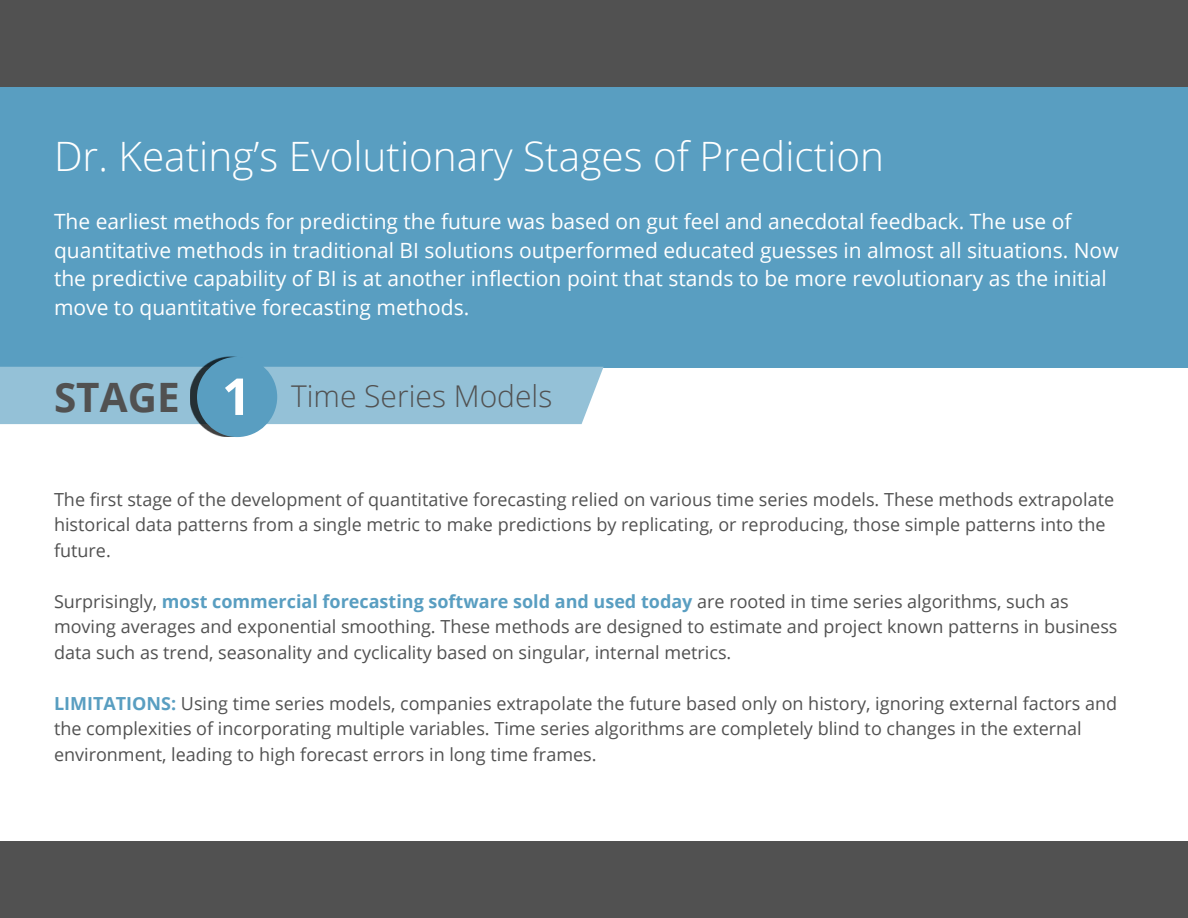
<style>
.page{position:relative;width:1188px;height:918px;background:#fff}
.page>*{position:absolute;margin:0;border:0;box-sizing:border-box;transform-origin:0 0}
.t1{font:300 40.5px "Open Sans";color:#fff}
.t2{font:300 30px "Open Sans";color:#515151}
.t3{font:21px/28.5px "Open Sans";color:#fff}
.t4{font:18px/25.5px "Open Sans";color:#515151}
.s1{font-weight:700;font-size:40.5px}
.s2{font-weight:700;font-size:51px;color:#fff}
.s3{font-weight:700;color:#599ec1}
</style>
<div class="page">
<div style="left:0;top:86px;width:1188px;height:282px;background:#599ec1"></div>
<div style="left:0;top:367px;width:604px;height:57px;background:#94c1d7"></div>
<div style="left:0;top:0;width:1188px;height:86px;background:#515151"></div>
<div style="left:0;top:841px;width:1188px;height:77px;background:#515151"></div>
<div style="left:190px;top:357px;width:80px;height:80px;background:#000;opacity:.75"></div>
<div style="left:197px;top:357px;width:80px;height:80px;background:#599ec1;border-radius:50%"></div>
<h1 class="t1" style="left:54px;top:129px;width:832px">Dr. Keating’s Evolutionary Stages of Prediction</h1>
<p class="t3" style="left:54px;top:207px;width:1066px">The earliest methods for predicting the future was based on gut feel and anecdotal feedback. The use of quantitative methods in traditional BI solutions outperformed educated guesses in almost all situations. Now the predictive capability of BI is at another inflection point that stands to be more revolutionary as the initial move to quantitative forecasting methods.</p>
<h2 class="t2" style="left:54px;top:376px;width:500px"><span class="s1">STAGE</span> <span class="s2">1</span> Time Series Models</h2>
<p class="t4" style="left:54px;top:486px;width:1062px">The first stage of the development of quantitative forecasting relied on various time series models. These methods extrapolate historical data patterns from a single metric to make predictions by replicating, or reproducing, those simple patterns into the future.</p>
<p class="t4" style="left:54px;top:588px;width:1065px">Surprisingly, <span class="s3">most commercial forecasting software sold and used today</span> are rooted in time series algorithms, such as moving averages and exponential smoothing. These methods are designed to estimate and project known patterns in business data such as trend, seasonality and cyclicality based on singular, internal metrics.</p>
<p class="t4" style="left:54px;top:690px;width:1065px"><span class="s3">LIMITATIONS:</span> Using time series models, companies extrapolate the future based only on history, ignoring external factors and the complexities of incorporating multiple variables. Time series algorithms are completely blind to changes in the external environment, leading to high forecast errors in long time frames.</p>
</div>
